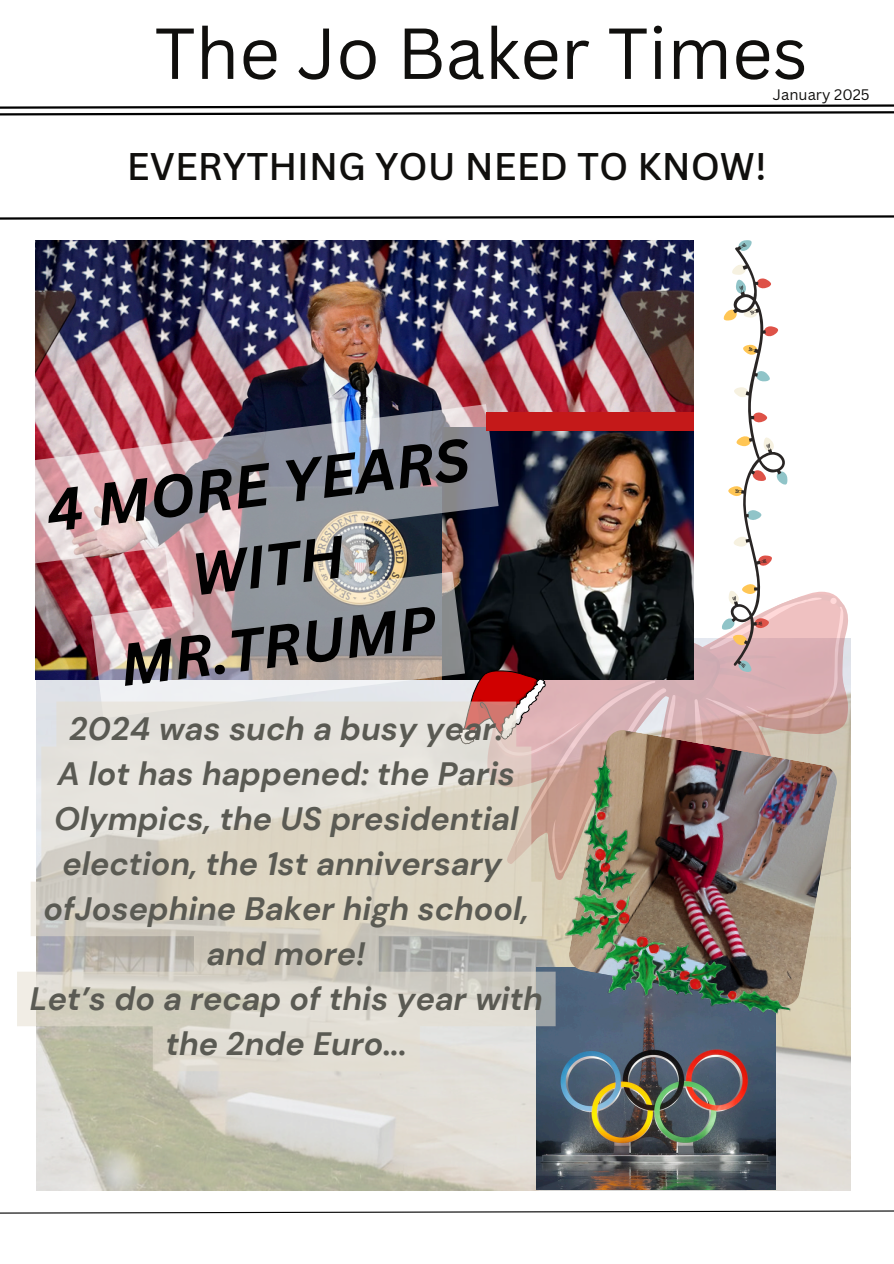
<style>
.page{position:relative;width:894px;height:1264px;background:#fff}
.page>*{position:absolute;margin:0;border:0;box-sizing:border-box;transform-origin:0 0}
.t1{font:70.5px "Canva Sans";color:#100f0d}
.t2{font:italic 700 58.2px/81px "Canva Sans";color:#010101;text-align:center}
.t3{font:500 37.5px "Canva Sans";color:#100f0d}
.t4{font:italic 700 32.25px/45px "DM Sans";color:#5a5a53;text-align:center}
.t5{font:14.85px "Canva Sans";color:#100f0d}
</style>
<div class="page">
<svg style="left:0;top:104px;width:893px;height:12px"></svg>
<svg style="left:0;top:215px;width:893px;height:5px"></svg>
<svg style="left:0;top:1210px;width:893px;height:4px"></svg>
<img style="left:36px;top:966px;width:814px;height:223px">
<img style="left:536px;top:1030px;width:239px;height:159px">
<svg style="left:557px;top:480px;width:294px;height:469px"></svg>
<img style="left:35px;top:240px;width:658px;height:172px">
<img style="left:518px;top:431px;width:175px;height:248px">
<img style="left:35px;top:404px;width:483px;height:297px">
<div style="left:486px;top:412px;width:207px;height:19px;background:#c41919"></div>
<img style="left:568px;top:729px;width:269px;height:15px">
<svg style="left:442px;top:648px;width:115px;height:96px;background:#743e40"></svg>
<img style="left:555px;top:744px;width:284px;height:286px">
<svg style="left:721px;top:240px;width:66px;height:432px"></svg>
<svg style="left:17px;top:701px;width:538px;height:370px;background:#d9d4ca"></svg>
<p class="t1" style="left:154px;top:4px;width:654px">The Jo Baker Times</p>
<h3 class="t5" style="left:772px;top:84px;width:98px">January 2025</h3>
<p class="t3" style="left:127px;top:140px;width:641px">EVERYTHING YOU NEED TO KNOW!</p>
<h1 class="t2" style="left:42px;top:469px;width:427px;rotate:-7deg">4 MORE YEARS<br>WITH<br>MR.TRUMP</h1>
<p class="t4" style="left:30px;top:706px;width:514px">2024 was such a busy year.<br>A lot has happened: the Paris<br>Olympics, the US presidential election, the 1st anniversary ofJosephine Baker high school, and more!<br>Let’s do a recap of this year with the 2nde Euro...</p>
</div>
